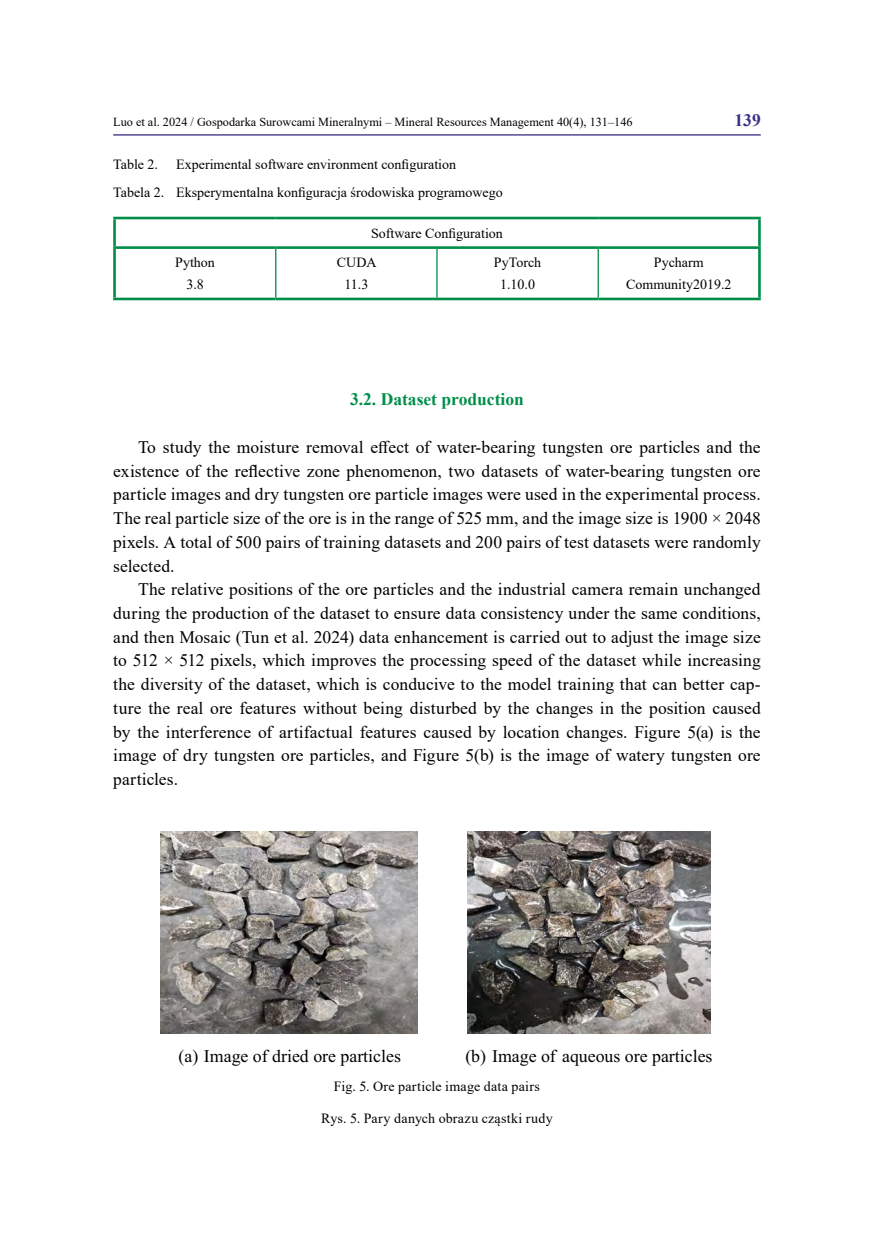
<style>
.page{position:relative;width:874px;height:1241px;background:#fff}
.page>*{position:absolute;margin:0;border:0;box-sizing:border-box;transform-origin:0 0}
.t1{font:17.85px "Times New Roman";color:#000}
.t2{font:17.5px/23.6px "Times New Roman";letter-spacing:.005em;color:#000;text-align:justify}
.t3{font:700 17.5px "Times New Roman";color:#008f49}
.t4{font:700 17.5px "Times New Roman";color:#363183}
.t5{font:14px/21.7px "Times New Roman";color:#000;text-align:center}
.t6{font:12.25px "Times New Roman";color:#000}
</style>
<div class="page">
<hr style="left:113px;top:134px;width:647px;height:1px;background:#363183">
<hr style="left:113px;top:249px;width:3px;height:48px;background:#008f49">
<hr style="left:757px;top:249px;width:3px;height:48px;background:#008f49">
<hr style="left:113px;top:297px;width:162px;height:3px;background:#008f49">
<hr style="left:275px;top:297px;width:162px;height:3px;background:#008f49">
<hr style="left:437px;top:297px;width:161px;height:3px;background:#008f49">
<hr style="left:598px;top:297px;width:162px;height:3px;background:#008f49">
<hr style="left:275px;top:249px;width:1px;height:48px;background:#008f49">
<hr style="left:436px;top:249px;width:1px;height:48px;background:#008f49">
<hr style="left:597px;top:249px;width:1px;height:48px;background:#008f49">
<hr style="left:113px;top:217px;width:162px;height:2px;background:#008f49">
<hr style="left:113px;top:219px;width:3px;height:27px;background:#008f49">
<hr style="left:275px;top:217px;width:162px;height:2px;background:#008f49">
<hr style="left:437px;top:217px;width:161px;height:2px;background:#008f49">
<hr style="left:598px;top:217px;width:162px;height:2px;background:#008f49">
<hr style="left:757px;top:219px;width:3px;height:27px;background:#008f49">
<hr style="left:113px;top:246px;width:162px;height:3px;background:#008f49">
<hr style="left:275px;top:246px;width:162px;height:3px;background:#008f49">
<hr style="left:437px;top:246px;width:161px;height:3px;background:#008f49">
<hr style="left:598px;top:246px;width:162px;height:3px;background:#008f49">
<img style="left:161px;top:831px;width:256px;height:202px">
<img style="left:467px;top:831px;width:243px;height:202px">
<p class="t6" style="left:113px;top:113px;width:520px">Luo et al. 2024 / Gospodarka Surowcami Mineralnymi – Mineral Resources Management 40(4), 131–146</p>
<p class="t4" style="left:734px;top:107px;width:28px">139</p>
<p class="t5" style="left:113px;top:152px;width:46px">Table 2.</p>
<p class="t5" style="left:113px;top:149px;width:391px;line-height:28.3px;text-align:left;text-indent:63px">Experimental software environment configuration<br>Tabela 2. Eksperymentalna konfiguracja środowiska programowego</p>
<p class="t5" style="left:371px;top:222px;width:133px">Software Configuration</p>
<p class="t5" style="left:175px;top:251px;width:41px">Python<br>3.8</p>
<p class="t5" style="left:337px;top:251px;width:41px">CUDA<br>11.3</p>
<p class="t5" style="left:493px;top:251px;width:49px">PyTorch<br>1.10.0</p>
<p class="t5" style="left:625px;top:251px;width:107px">Pycharm<br>Community2019.2</p>
<p class="t3" style="left:350px;top:387px;width:175px">3.2. Dataset production</p>
<p class="t2" style="left:113px;top:434px;width:648px;text-indent:25px">To study the moisture removal effect of water-bearing tungsten ore particles and the existence of the reflective zone phenomenon, two datasets of water-bearing tungsten ore particle images and dry tungsten ore particle images were used in the experimental process.<br>The real particle size of the ore is in the range of 525 mm, and the image size is 1900 × 2048 pixels. A total of 500 pairs of training datasets and 200 pairs of test datasets were randomly selected.</p>
<p class="t2" style="left:113px;top:577px;width:648px;text-indent:25px">The relative positions of the ore particles and the industrial camera remain unchanged during the production of the dataset to ensure data consistency under the same conditions, and then Mosaic (Tun et al. 2024) data enhancement is carried out to adjust the image size to 512 × 512 pixels, which improves the processing speed of the dataset while increasing the diversity of the dataset, which is conducive to the model training that can better cap&shy;ture the real ore features without being disturbed by the changes in the position caused by the interference of artifactual features caused by location changes. Figure 5(a) is the image of dry tungsten ore particles, and Figure 5(b) is the image of watery tungsten ore particles.</p>
<p class="t1" style="left:178px;top:1049px;width:224px">(a) Image of dried ore particles</p>
<p class="t1" style="left:465px;top:1049px;width:248px">(b) Image of aqueous ore particles</p>
<p class="t5" style="left:334px;top:1074px;width:207px">Fig. 5. Ore particle image data pairs</p>
<p class="t5" style="left:321px;top:1106px;width:233px">Rys. 5. Pary danych obrazu cząstki rudy</p>
</div>
